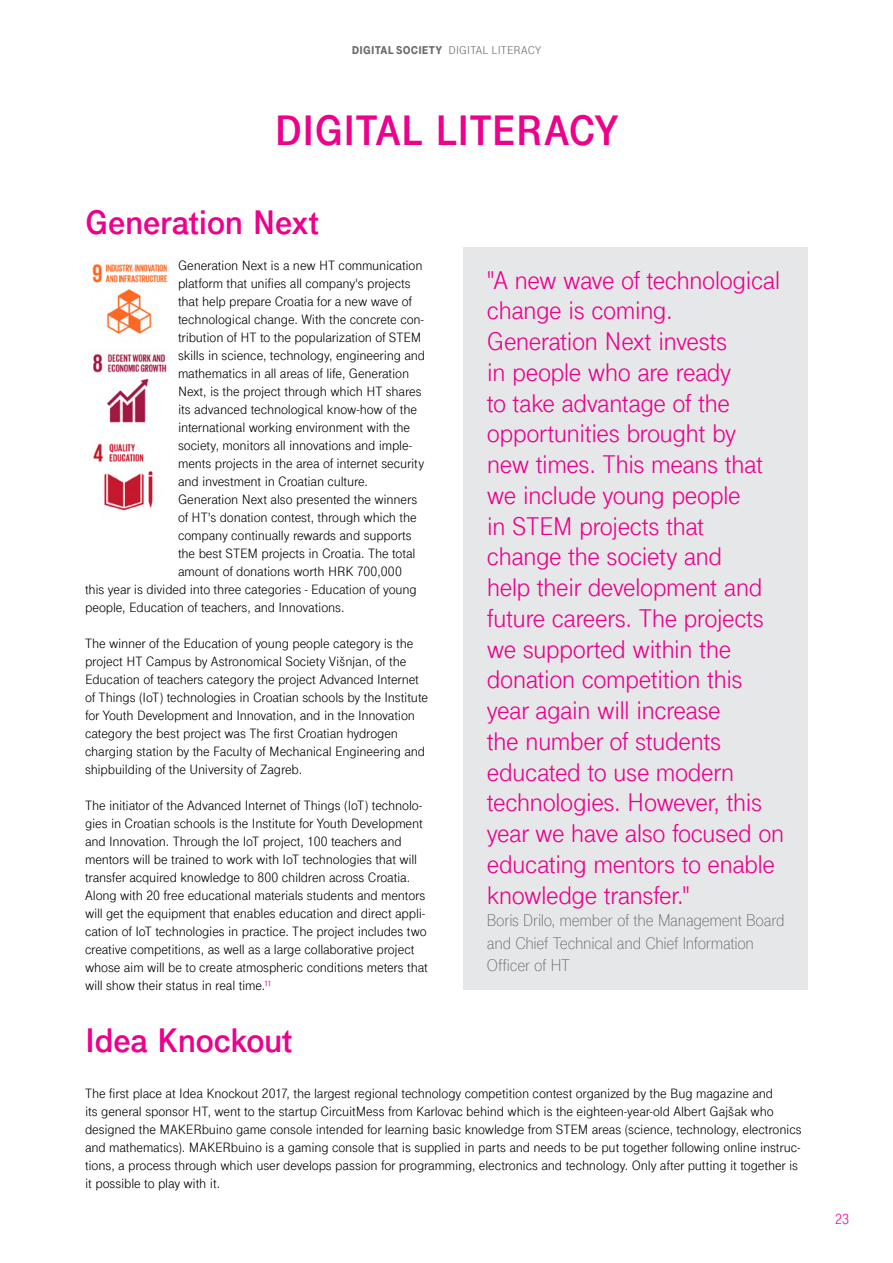
<style>
.page{position:relative;width:893px;height:1263px;background:#fff}
.page>*{position:absolute;margin:0;border:0;box-sizing:border-box;transform-origin:0 0}
.t1{font:700 45px "Tele Grotesk Next";letter-spacing:-.01em;color:#ec008c}
.t2{font:700 36px "Tele Grotesk Next";letter-spacing:-.01em;color:#ec008c}
.t3{font:27px/30.8px "Tele Grotesk Next";letter-spacing:-.02em;color:#ec008c}
.t4{font:100 18px/22.5px "Tele Grotesk Next";letter-spacing:-.015em;color:#696a6d}
.t5{font:15px "Tele Grotesk Nor Regular";color:#ec008c}
.t6{font:14.25px/18px "Tele Grotesk Next";letter-spacing:-.01em;color:#000}
.t7{font:12px "Tele Grotesk Next";letter-spacing:.015em;color:#696a6d}
.s1{font-weight:900}
.s2{color:#ec008c}
</style>
<div class="page">
<div style="left:463px;top:247px;width:345px;height:743px;background:#e6e7e8"></div>
<img style="left:92px;top:263px;width:76px;height:71px">
<img style="left:93px;top:353px;width:74px;height:70px">
<img style="left:93px;top:443px;width:60px;height:68px">
<p class="t7" style="left:352px;top:43px;width:191px"><span class="s1">DIGITAL SOCIETY</span> DIGITAL LITERACY</p>
<h1 class="t1" style="left:275px;top:105px;width:345px">DIGITAL LITERACY</h1>
<h2 class="t2" style="left:85px;top:202px;width:236px">Generation Next</h2>
<p class="t6" style="left:178px;top:257px;width:246px">Generation Next is a new HT communication</p>
<p class="t6" style="left:178px;top:275px;width:234px">platform that unifies all company's projects</p>
<p class="t6" style="left:178px;top:293px;width:235px">that help prepare Croatia for a new wave of</p>
<p class="t6" style="left:178px;top:311px;width:247px">technological change. With the concrete con-</p>
<p class="t6" style="left:178px;top:329px;width:245px">tribution of HT to the popularization of STEM</p>
<p class="t6" style="left:178px;top:346px;width:249px">skills in science, technology, engineering and</p>
<p class="t6" style="left:178px;top:364px;width:233px">mathematics in all areas of life, Generation</p>
<p class="t6" style="left:178px;top:382px;width:245px">Next, is the project through which HT shares</p>
<p class="t6" style="left:178px;top:400px;width:241px">its advanced technological know-how of the</p>
<p class="t6" style="left:178px;top:418px;width:234px">international working environment with the</p>
<p class="t6" style="left:178px;top:436px;width:236px">society, monitors all innovations and imple-</p>
<p class="t6" style="left:178px;top:454px;width:248px">ments projects in the area of internet security</p>
<p class="t6" style="left:178px;top:472px;width:192px">and investment in Croatian culture.</p>
<p class="t6" style="left:178px;top:490px;width:241px">Generation Next also presented the winners</p>
<p class="t6" style="left:178px;top:508px;width:240px">of HT's donation contest, through which the</p>
<p class="t6" style="left:178px;top:526px;width:235px">company continually rewards and supports</p>
<p class="t6" style="left:178px;top:544px;width:239px">the best STEM projects in Croatia. The total</p>
<p class="t6" style="left:178px;top:562px;width:225px">amount of donations worth HRK 700,000</p>
<p class="t6" style="left:85px;top:580px;width:333px">this year is divided into three categories - Education of young</p>
<p class="t6" style="left:85px;top:598px;width:261px">people, Education of teachers, and Innovations.</p>
<p class="t6" style="left:85px;top:634px;width:345px">The winner of the Education of young people category is the project HT Campus by Astronomical Society Višnjan, of the Education of teachers category the project Advanced Internet of Things (IoT) technologies in Croatian schools by the Institute for Youth Development and Innovation, and in the Innovation category the best project was The first Croatian hydrogen charging station by the Faculty of Mechanical Engineering and shipbuilding of the University of Zagreb.</p>
<p class="t6" style="left:85px;top:796px;width:344px">The initiator of the Advanced Internet of Things (IoT) technolo&shy;gies in Croatian schools is the Institute for Youth Development and Innovation. Through the IoT project, 100 teachers and mentors will be trained to work with IoT technologies that will transfer acquired knowledge to 800 children across Croatia.<br>Along with 20 free educational materials students and mentors will get the equipment that enables education and direct appli&shy;cation of IoT technologies in practice. The project includes two creative competitions, as well as a large collaborative project whose aim will be to create atmospheric conditions meters that will show their status in real time.<span class="s2">¹¹</span></p>
<p class="t3" style="left:487px;top:265px;width:299px">"A new wave of technological change is coming.<br>Generation Next invests<br>in people who are ready<br>to take advantage of the opportunities brought by new times. This means that we include young people<br>in STEM projects that change the society and<br>help their development and future careers. The projects we supported within the donation competition this year again will increase<br>the number of students educated to use modern technologies. However, this year we have also focused on educating mentors to enable knowledge transfer."</p>
<p class="t4" style="left:487px;top:909px;width:299px">Boris Drilo, member of the Management Board and Chief Technical and Chief Information<br>Officer of HT</p>
<h2 class="t2" style="left:85px;top:1020px;width:209px">Idea Knockout</h2>
<p class="t6" style="left:85px;top:1085px;width:718px">The first place at Idea Knockout 2017, the largest regional technology competition contest organized by the Bug magazine and<br>its general sponsor HT, went to the startup CircuitMess from Karlovac behind which is the eighteen-year-old Albert Gajšak who designed the MAKERbuino game console intended for learning basic knowledge from STEM areas (science, technology, electronics and mathematics). MAKERbuino is a gaming console that is supplied in parts and needs to be put together following online instruc&shy;tions, a process through which user develops passion for programming, electronics and technology. Only after putting it together is it possible to play with it.</p>
<p class="t5" style="left:835px;top:1211px;width:16px">23</p>
</div>
